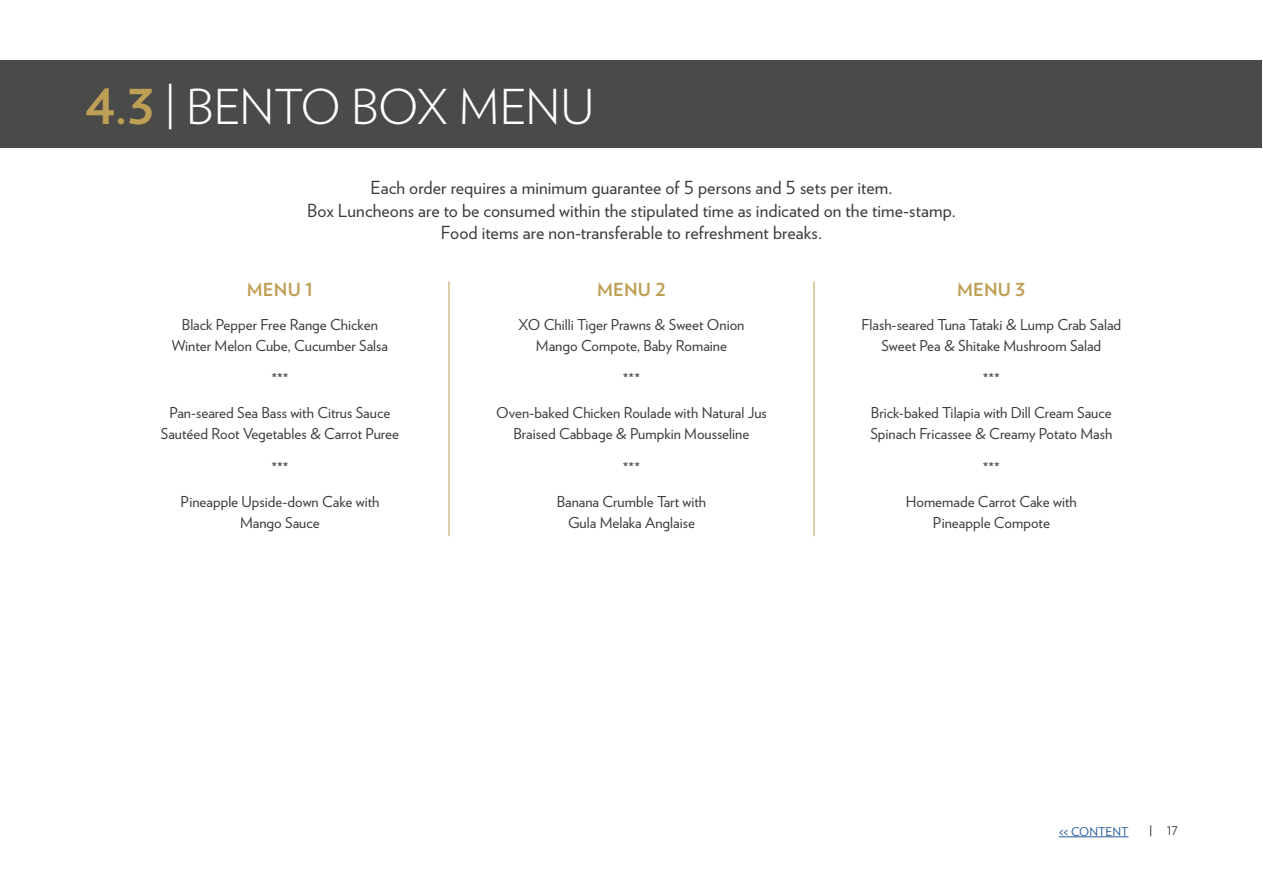
<style>
.page{position:relative;width:1263px;height:893px;background:#fff}
.page>*{position:absolute;margin:0;border:0;box-sizing:border-box;transform-origin:0 0}
.t1{font:300 48px "Verlag";letter-spacing:-.01em;color:#fff}
.t2{font:18px/22.5px "Verlag";letter-spacing:.005em;color:#3c3c3b;text-align:center}
.t3{font:700 18px "Verlag";letter-spacing:.01em;color:#be9f56}
.t4{font:15px/21px "Verlag";color:#3c3c3b;text-align:center}
.t5{font:12px "Verlag";color:#275b9b}
.t6{font:12px "Verlag";color:#3c3c3b}
.s1{font-weight:700;color:#be9f56}
</style>
<div class="page">
<hr style="left:1059px;top:836px;width:69px;height:1px;background:#275b9b">
<hr style="left:449px;top:281px;width:1px;height:255px;background:#be9f56">
<hr style="left:814px;top:281px;width:1px;height:255px;background:#be9f56">
<div style="left:1px;top:60px;width:1261px;height:88px;background:#4a4a49"></div>
<h1 class="t1" style="left:85px;top:72px;width:511px"><span class="s1">4.3</span> | BENTO BOX MENU</h1>
<p class="t2" style="left:307px;top:175px;width:650px">Each order requires a minimum guarantee of 5 persons and 5 sets per item.<br>Box Luncheons are to be consumed within the stipulated time as indicated on the time-stamp.<br>Food items are non-transferable to refreshment breaks.</p>
<p class="t3" style="left:247px;top:275px;width:68px">MENU 1</p>
<p class="t4" style="left:172px;top:313px;width:218px">Black Pepper Free Range Chicken<br>Winter Melon Cube, Cucumber Salsa</p>
<p class="t4" style="left:271px;top:368px;width:19px">***</p>
<p class="t4" style="left:161px;top:401px;width:240px">Pan-seared Sea Bass with Citrus Sauce<br>Sautéed Root Vegetables &amp; Carrot Puree</p>
<p class="t4" style="left:271px;top:456px;width:19px">***</p>
<p class="t4" style="left:180px;top:490px;width:201px">Pineapple Upside-down Cake with<br>Mango Sauce</p>
<p class="t3" style="left:597px;top:275px;width:70px">MENU 2</p>
<p class="t4" style="left:518px;top:313px;width:227px">XO Chilli Tiger Prawns &amp; Sweet Onion<br>Mango Compote, Baby Romaine</p>
<p class="t4" style="left:623px;top:368px;width:19px">***</p>
<p class="t4" style="left:496px;top:401px;width:272px">Oven-baked Chicken Roulade with Natural Jus<br>Braised Cabbage &amp; Pumpkin Mousseline</p>
<p class="t4" style="left:623px;top:456px;width:19px">***</p>
<p class="t4" style="left:557px;top:490px;width:151px">Banana Crumble Tart with<br>Gula Melaka Anglaise</p>
<p class="t3" style="left:957px;top:275px;width:70px">MENU 3</p>
<p class="t4" style="left:861px;top:313px;width:261px">Flash-seared Tuna Tataki &amp; Lump Crab Salad<br>Sweet Pea &amp; Shitake Mushroom Salad</p>
<p class="t4" style="left:983px;top:368px;width:19px">***</p>
<p class="t4" style="left:870px;top:401px;width:243px;text-align:left">Brick-baked Tilapia with Dill Cream Sauce<br>Spinach Fricassee &amp; Creamy Potato Mash</p>
<p class="t4" style="left:983px;top:456px;width:19px">***</p>
<p class="t4" style="left:906px;top:490px;width:172px">Homemade Carrot Cake with<br>Pineapple Compote</p>
<p class="t5" style="left:1059px;top:822px;width:71px">&lt;&lt; CONTENT</p>
<p class="t6" style="left:1167px;top:822px;width:13px">17</p>
</div>
